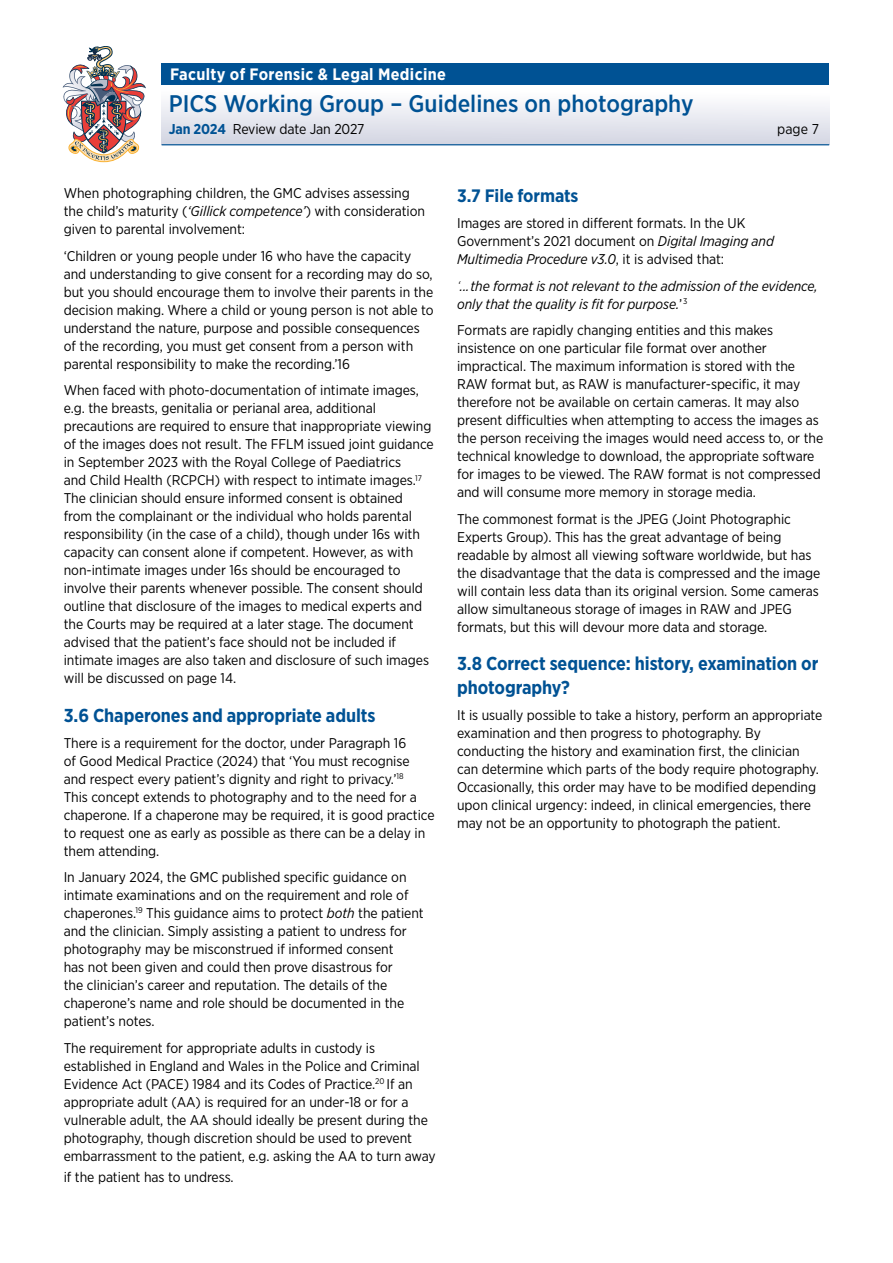
<style>
.page{position:relative;width:893px;height:1263px;background:#fff}
.page>*{position:absolute;margin:0;border:0;box-sizing:border-box;transform-origin:0 0}
.t1{font:500 24px "Gotham Narrow";color:#005294}
.subtitle{font:700 18.75px/24px "Gotham Narrow";letter-spacing:-.005em;color:#005294}
.main_text{font:700 18px "Gotham Narrow";letter-spacing:-.005em;color:#005294}
.t2{font:700 16.5px "Gotham Narrow";letter-spacing:.02em;color:#fff}
.t3{font:14.25px "Gotham Narrow";letter-spacing:-.01em;color:#000}
.main_text-2{font:14.1px/18px "Gotham Narrow";letter-spacing:-.005em;color:#000}
.main_text-3{font:italic 14.1px/18px "Gotham Narrow";letter-spacing:-.005em;color:#000}
.s1{font-weight:700;color:#005294}
.s2{font-style:italic}
.s3{font-weight:300}
.s4{font-style:normal}
</style>
<div class="page">
<img style="left:63px;top:46px;width:83px;height:116px">
<div style="left:162px;top:85px;width:667px;height:60px;background:linear-gradient(to bottom,#fff,#d3d6e3)"></div>
<hr style="left:162px;top:144px;width:667px;height:1px;background:#005294">
<div style="left:162px;top:64px;width:667px;height:21px;background:#005294"></div>
<p class="t2" style="left:170px;top:63px;width:277px">Faculty of Forensic &amp; Legal Medicine</p>
<h1 class="t1" style="left:169px;top:88px;width:526px">PICS Working Group – Guidelines on photography</h1>
<p class="t3" style="left:169px;top:120px;width:197px"><span class="s1">Jan 2024</span> Review date Jan 2027</p>
<p class="t3" style="left:777px;top:120px;width:43px">page 7</p>
<p class="main_text-2" style="left:64px;top:184px;width:363px">When photographing children, the GMC advises assessing the child’s maturity (<span class="s2">‘Gillick competence’</span>) with consideration given to parental involvement:</p>
<p class="main_text-2" style="left:64px;top:247px;width:371px">‘Children or young people under 16 who have the capacity and understanding to give consent for a recording may do so, but you should encourage them to involve their parents in the decision making. Where a child or young person is not able to understand the nature, purpose and possible consequences of the recording, you must get consent from a person with parental responsibility to make the recording.’16</p>
<p class="main_text-2" style="left:64px;top:381px;width:371px">When faced with photo-documentation of intimate images, e.g. the breasts, genitalia or perianal area, additional precautions are required to ensure that inappropriate viewing of the images does not result. The FFLM issued joint guidance in September 2023 with the Royal College of Paediatrics<br>and Child Health (RCPCH) with respect to intimate images.<sup>17<br></sup>The clinician should ensure informed consent is obtained from the complainant or the individual who holds parental responsibility (in the case of a child), though under 16s with capacity can consent alone if competent. However, as with non-intimate images under 16s should be encouraged to involve their parents whenever possible. The consent should outline that disclosure of the images to medical experts and the Courts may be required at a later stage. The document advised that the patient’s face should not be included if intimate images are also taken and disclosure of such images will be discussed on page 14.</p>
<p class="subtitle" style="left:64px;top:703px;width:313px">3.6 Chaperones and appropriate adults</p>
<p class="main_text-2" style="left:64px;top:733px;width:372px">There is a requirement for the doctor, under Paragraph 16<br>of Good Medical Practice (2024) that ‘You must recognise and respect every patient’s dignity and right to privacy.’<sup>18<br></sup>This concept extends to photography and to the need for a chaperone. If a chaperone may be required, it is good practice to request one as early as possible as there can be a delay in them attending.</p>
<p class="main_text-2" style="left:64px;top:868px;width:361px">In January 2024, the GMC published specific guidance on intimate examinations and on the requirement and role of chaperones.<sup>19</sup> This guidance aims to protect <span class="s2">both</span> the patient and the clinician. Simply assisting a patient to undress for photography may be misconstrued if informed consent<br>has not been given and could then prove disastrous for<br>the clinician’s career and reputation. The details of the chaperone’s name and role should be documented in the patient’s notes.</p>
<p class="main_text-2" style="left:64px;top:1038px;width:374px">The requirement for appropriate adults in custody is established in England and Wales in the Police and Criminal Evidence Act (PACE) 1984 and its Codes of Practice.<sup>20</sup> If an appropriate adult (AA) is required for an under-18 or for a vulnerable adult, the AA should ideally be present during the photography, though discretion should be used to prevent embarrassment to the patient, e.g. asking the AA to turn away</p>
<p class="main_text-2" style="left:64px;top:1167px;width:171px">if the patient has to undress.</p>
<p class="main_text" style="left:457px;top:184px;width:123px">3.7 File formats</p>
<p class="main_text-2" style="left:457px;top:214px;width:318px">Images are stored in different formats. In the UK<br>Government’s 2021 document on <span class="s2">Digital Imaging and<br>Multimedia Procedure v3.0</span>, it is advised that:</p>
<p class="main_text-3" style="left:457px;top:276px;width:362px"><span class="s3">‘</span>...the format is not relevant to the admission of the evidence, only that the quality is fit for purpose.<span class="s4">’</span><sup>3</sup></p>
<p class="main_text-2" style="left:457px;top:321px;width:368px">Formats are rapidly changing entities and this makes insistence on one particular file format over another impractical. The maximum information is stored with the RAW format but, as RAW is manufacturer-specific, it may therefore not be available on certain cameras. It may also present difficulties when attempting to access the images as the person receiving the images would need access to, or the technical knowledge to download, the appropriate software for images to be viewed. The RAW format is not compressed and will consume more memory in storage media.</p>
<p class="main_text-2" style="left:457px;top:509px;width:365px">The commonest format is the JPEG (Joint Photographic Experts Group). This has the great advantage of being readable by almost all viewing software worldwide, but has the disadvantage that the data is compressed and the image will contain less data than its original version. Some cameras allow simultaneous storage of images in RAW and JPEG formats, but this will devour more data and storage.</p>
<p class="subtitle" style="left:457px;top:651px;width:363px">3.8 Correct sequence: history, examination or photography?</p>
<p class="main_text-2" style="left:457px;top:705px;width:367px">It is usually possible to take a history, perform an appropriate examination and then progress to photography. By conducting the history and examination first, the clinician can determine which parts of the body require photography.<br>Occasionally, this order may have to be modified depending upon clinical urgency: indeed, in clinical emergencies, there may not be an opportunity to photograph the patient.</p>
</div>
